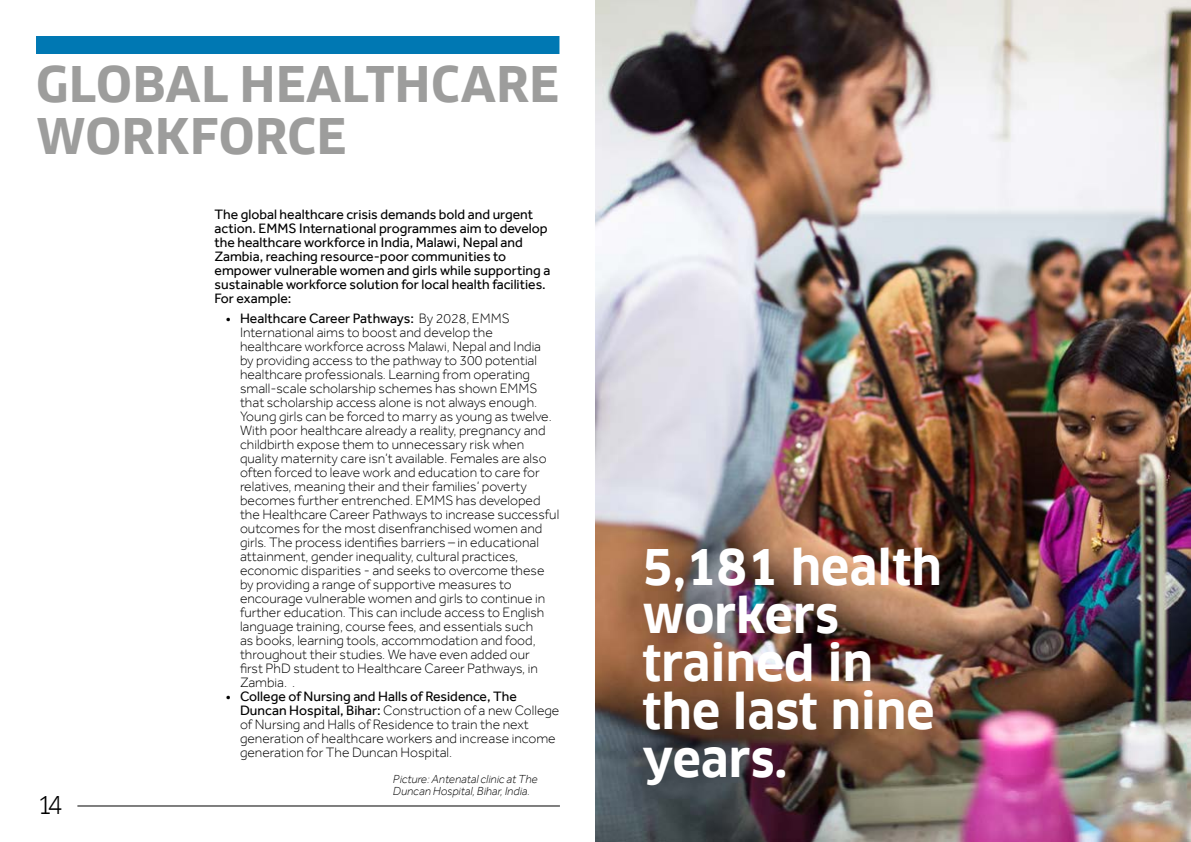
<style>
.page{position:relative;width:1191px;height:842px;background:#fff}
.page>*{position:absolute;margin:0;border:0;box-sizing:border-box;transform-origin:0 0}
.t1{font:700 48px/48px "Clan Pro";color:#fff}
.t2{font:700 48px/52px "Clan Pro";letter-spacing:.01em;color:#9d9d9c}
.t3{font:24px "Clan Pro";color:#000}
.t4{font:300 14px/14px "Effra";color:#000}
.t5{font:14px/14px "Effra";color:#000}
.t6{font:italic 300 12px "Effra";color:#000}
.s1{font-weight:400}
</style>
<div class="page">
<img style="left:595px;top:0;width:596px;height:842px">
<div style="left:36px;top:36px;width:523px;height:18px;background:#0078b3"></div>
<hr style="left:77px;top:805px;width:483px;height:1px;background:#000">
<h1 class="t2" style="left:36px;top:58px;width:524px">GLOBAL HEALTHCARE<br>WORKFORCE</h1>
<p class="t5" style="left:214px;top:207px;width:337px">The global healthcare crisis demands bold and urgent action. EMMS International programmes aim to develop the healthcare workforce in India, Malawi, Nepal and Zambia, reaching resource-poor communities to empower vulnerable women and girls while supporting a sustainable workforce solution for local health facilities.<br>For example:</p>
<p class="t4" style="left:240px;top:311px;width:321px;text-indent:-14px"><span class="s1">• Healthcare Career Pathways:</span> By 2028, EMMS International aims to boost and develop the<br>healthcare workforce across Malawi, Nepal and India<br>by providing access to the pathway to 300 potential healthcare professionals. Learning from operating small-scale scholarship schemes has shown EMMS that scholarship access alone is not always enough.<br>Young girls can be forced to marry as young as twelve.<br>With poor healthcare already a reality, pregnancy and childbirth expose them to unnecessary risk when quality maternity care isn’t available. Females are also often forced to leave work and education to care for relatives, meaning their and their families’ poverty becomes further entrenched. EMMS has developed the Healthcare Career Pathways to increase successful outcomes for the most disenfranchised women and girls. The process identifies barriers – in educational attainment, gender inequality, cultural practices, economic disparities - and seeks to overcome these by providing a range of supportive measures to encourage vulnerable women and girls to continue in further education. This can include access to English language training, course fees, and essentials such<br>as books, learning tools, accommodation and food, throughout their studies. We have even added our<br>first PhD student to Healthcare Career Pathways, in Zambia. .</p>
<p class="t4" style="left:240px;top:689px;width:321px;text-indent:-14px"><span class="s1">• College of Nursing and Halls of Residence, The Duncan Hospital, Bihar:</span> Construction of a new College of Nursing and Halls of Residence to train the next generation of healthcare workers and increase income generation for The Duncan Hospital.</p>
<h2 class="t3" style="left:37px;top:791px;width:28px">14</h2>
<p class="t6" style="left:393px;top:772px;width:146px">Picture: Antenatal clinic at The</p>
<p class="t6" style="left:393px;top:784px;width:138px">Duncan Hospital, Bihar, India.</p>
<h1 class="t1" style="left:642px;top:544px;width:301px">5,181 health workers trained in the last nine</h1>
<h1 class="t1" style="left:642px;top:736px;width:147px">years.</h1>
</div>
